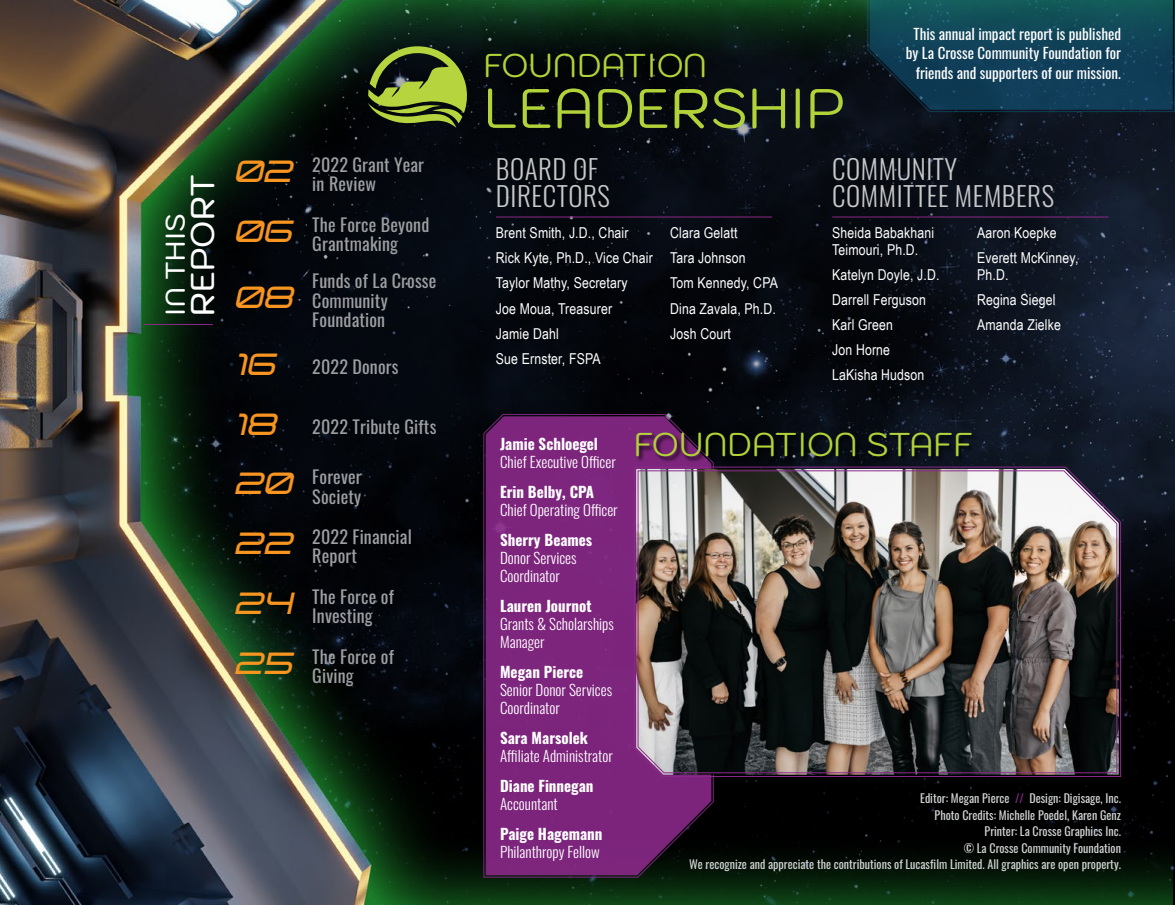
<style>
.page{position:relative;width:1175px;height:905px;background:#fff}
.page>*{position:absolute;margin:0;border:0;box-sizing:border-box;transform-origin:0 0}
.t1{font:55.5px "Kodchasan";color:#b1d238}
.t2{font:33px "Kodchasan";color:#b1d238}
.t3{font:500 33px "Kodchasan";color:#fff}
.t4{font:italic 700 30px "Expansiva";color:#f79520}
.t5{font:300 27px/27px "Oswald";letter-spacing:.02em;color:#c7c8ca}
.t6{font:500 27px "Kodchasan";letter-spacing:.01em;color:#fff}
.t7{font:18px/19.5px "Oswald";letter-spacing:.01em;color:#9d9fa2}
.t8{font:15px/25.2px "Arial Narrow";letter-spacing:.01em;color:#fff}
.t9{font:300 15px/18px "Oswald";color:#fff}
.t10{font:15px/19.5px "Oswald";color:#fff;text-align:right}
.t11{font:700 15px "Oswald";color:#fff}
.t12{font:12px/16.5px "Oswald";color:#d1d3d4;text-align:right}
.s1{font-family:"Expansiva";font-weight:700;font-style:italic;font-size:30px;color:#f79520}
.s2{color:#8b298a}
</style>
<div class="page">
<img style="left:0;top:0;width:1172px;height:904px">
<svg style="left:368px;top:42px;width:99px;height:87px"></svg>
<svg style="left:867px;top:0;width:307px;height:113px"></svg>
<hr style="left:144px;top:324px;width:69px;height:1px;background:#8b298a">
<svg style="left:483px;top:413px;width:231px;height:464px"></svg>
<div style="left:487px;top:417px;width:223px;height:457px;background:#7d257c"></div>
<div style="left:636px;top:432px;width:342px;height:31px;background:#000;opacity:.75"></div>
<img style="left:633px;top:466px;width:488px;height:311px">
<img style="left:637px;top:470px;width:480px;height:303px">
<hr style="left:496px;top:217px;width:276px;height:1px;background:#8b298a">
<hr style="left:832px;top:217px;width:276px;height:1px;background:#8b298a">
<h2 class="t3" style="left:183px;top:316px;width:144px;rotate:-90deg">REPORT</h2>
<h3 class="t6" style="left:160px;top:316px;width:104px;rotate:-90deg">IN THIS</h3>
<p class="t7" style="left:312px;top:153px;width:113px;text-indent:-76px"><span class="s1">02</span> 2022 Grant Year in Review</p>
<p class="t7" style="left:312px;top:213px;width:118px;text-indent:-76px"><span class="s1">06</span> The Force Beyond<br>Grantmaking</p>
<h3 class="t4" style="left:236px;top:278px;width:60px">08</h3>
<p class="t7" style="left:312px;top:269px;width:126px">Funds of La Crosse<br>Community<br>Foundation</p>
<p class="t7" style="left:236px;top:355px;width:164px"><span class="s1">16</span> 2022 Donors</p>
<p class="t7" style="left:236px;top:415px;width:202px"><span class="s1">18</span> 2022 Tribute Gifts</p>
<p class="t7" style="left:236px;top:465px;width:127px;text-align:right"><span class="s1">20</span> Forever<br>Society</p>
<p class="t7" style="left:312px;top:525px;width:101px;text-indent:-76px"><span class="s1">22</span> 2022 Financial<br>Report</p>
<p class="t7" style="left:312px;top:585px;width:83px;text-indent:-76px"><span class="s1">24</span> The Force of<br>Investing</p>
<p class="t7" style="left:312px;top:645px;width:83px;text-indent:-76px"><span class="s1">25</span> The Force of<br>Giving</p>
<h2 class="t2" style="left:483px;top:46px;width:225px">FOUNDATION</h2>
<h1 class="t1" style="left:483px;top:76px;width:364px">LEADERSHIP</h1>
<p class="t10" style="left:905px;top:23px;width:217px">This annual impact report is published by La Crosse Community Foundation for friends and supporters of our mission.</p>
<h3 class="t5" style="left:496px;top:152px;width:116px">BOARD OF<br>DIRECTORS</h3>
<p class="t8" style="left:496px;top:220px;width:158px">Brent Smith, J.D., Chair<br>Rick Kyte, Ph.D., Vice Chair<br>Taylor Mathy, Secretary<br>Joe Moua, Treasurer<br>Jamie Dahl<br>Sue Ernster, FSPA</p>
<p class="t8" style="left:670px;top:220px;width:109px">Clara Gelatt<br>Tara Johnson<br>Tom Kennedy, CPA<br>Dina Zavala, Ph.D.<br>Josh Court</p>
<h3 class="t5" style="left:832px;top:152px;width:223px">COMMUNITY<br>COMMITTEE MEMBERS</h3>
<p class="t8" style="left:832px;top:224px;width:104px;line-height:16.5px">Sheida Babakhani<br>Teimouri, Ph.D.</p>
<p class="t8" style="left:832px;top:261px;width:109px">Katelyn Doyle, J.D.<br>Darrell Ferguson<br>Karl Green<br>Jon Horne<br>LaKisha Hudson</p>
<p class="t8" style="left:977px;top:220px;width:103px">Aaron Koepke<br>Everett McKinney,</p>
<p class="t8" style="left:977px;top:261px;width:85px">Ph.D.<br>Regina Siegel<br>Amanda Zielke</p>
<h2 class="t2" style="left:500px;top:425px;width:475px"><sup>Jamie</sup> <sup>Schloegel</sup> FOUNDATION STAFF</h2>
<p class="t9" style="left:500px;top:451px;width:117px">Chief Executive Officer</p>
<p class="t11" style="left:500px;top:484px;width:96px">Erin Belby, CPA</p>
<p class="t9" style="left:500px;top:499px;width:119px">Chief Operating Officer</p>
<p class="t11" style="left:500px;top:532px;width:94px">Sherry Beames</p>
<p class="t9" style="left:500px;top:547px;width:78px">Donor Services<br>Coordinator</p>
<p class="t11" style="left:500px;top:598px;width:93px">Lauren Journot</p>
<p class="t9" style="left:500px;top:613px;width:115px">Grants &amp; Scholarships<br>Manager</p>
<p class="t11" style="left:500px;top:664px;width:85px">Megan Pierce</p>
<p class="t9" style="left:500px;top:679px;width:114px">Senior Donor Services<br>Coordinator</p>
<p class="t11" style="left:500px;top:730px;width:89px">Sara Marsolek</p>
<p class="t9" style="left:500px;top:745px;width:114px">Affiliate Administrator</p>
<p class="t11" style="left:500px;top:778px;width:95px">Diane Finnegan</p>
<p class="t9" style="left:500px;top:793px;width:59px">Accountant</p>
<p class="t11" style="left:500px;top:826px;width:104px">Paige Hagemann</p>
<p class="t9" style="left:500px;top:841px;width:101px">Philanthropy Fellow</p>
<p class="t12" style="left:689px;top:789px;width:433px">Editor: Megan Pierce <span class="s2">//</span> Design: Digisage, Inc.<br>Photo Credits: Michelle Poedel, Karen Genz<br>Printer: La Crosse Graphics Inc.<br>© La Crosse Community Foundation<br>We recognize and appreciate the contributions of Lucasfilm Limited. All graphics are open property.</p>
</div>
